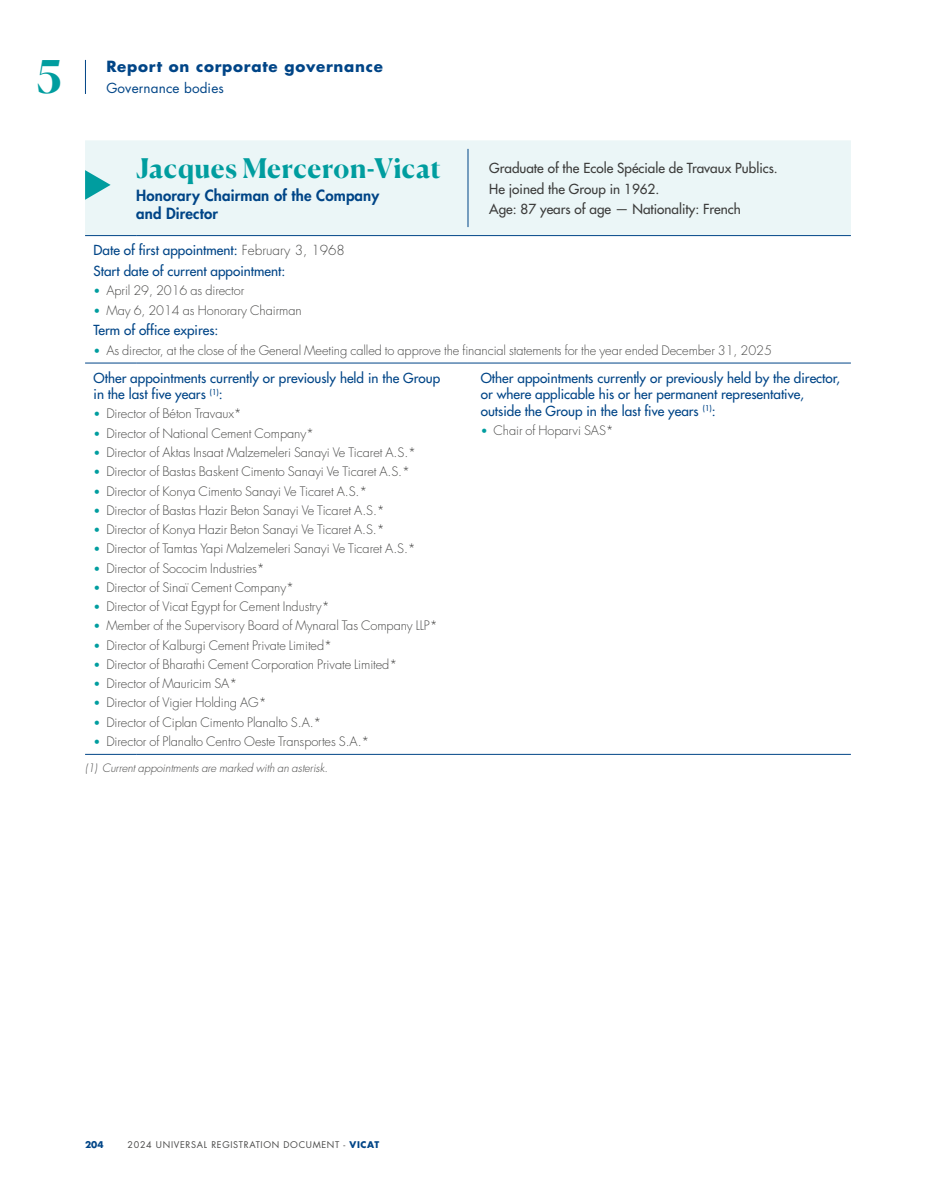
<style>
.page{position:relative;width:936px;height:1191px;background:#fff}
.page>*{position:absolute;margin:0;border:0;box-sizing:border-box;transform-origin:0 0}
.t1{font:700 45px "Canela";color:#009d9f}
.t2{font:700 27px "Canela";letter-spacing:.02em;color:#009d9f}
.t3{font:800 15px/18px "Futura Std";letter-spacing:.01em;color:#004587}
.t4{font:700 15px "Futura Std";letter-spacing:.05em;color:#004587}
.t5{font:500 13.5px/16.5px "Futura Std";color:#004587}
.t6{font:500 13.5px/20.7px "Futura Std";color:#3c3c3b}
.t7{font:13.5px "Futura Std";letter-spacing:.01em;color:#004587}
.t8{font:300 12.75px "Futura Std";letter-spacing:-.005em;color:#4a4a49}
.t9{font:italic 300 11.25px "Futura Std";letter-spacing:-.005em;color:#4a4a49}
.t10{font:9px "Futura Std";letter-spacing:.075em;color:#4a4a49}
.t11{font:700 9px "Futura Std";color:#004587}
.s1{font-weight:300;color:#4a4a49}
.s2{font-size:11.25px;color:#009d9f}
.s3{font-weight:700;color:#004587}
</style>
<div class="page">
<div style="left:85px;top:140px;width:765px;height:95px;background:#ebf6f7"></div>
<hr style="left:85px;top:235px;width:51px;height:1px;background:#004587">
<hr style="left:136px;top:235px;width:332px;height:1px;background:#004587">
<hr style="left:468px;top:235px;width:382px;height:1px;background:#004587">
<hr style="left:85px;top:363px;width:51px;height:1px;background:#004587">
<hr style="left:136px;top:363px;width:332px;height:1px;background:#004587">
<hr style="left:468px;top:363px;width:382px;height:1px;background:#004587">
<hr style="left:85px;top:754px;width:51px;height:1px;background:#004587">
<hr style="left:136px;top:754px;width:332px;height:1px;background:#004587">
<hr style="left:468px;top:754px;width:382px;height:1px;background:#004587">
<hr style="left:467px;top:149px;width:1px;height:78px;background:#004587">
<svg style="left:85px;top:170px;width:26px;height:30px"></svg>
<hr style="left:85px;top:60px;width:1px;height:34px;background:#004587">
<h1 class="t1" style="left:37px;top:41px;width:26px">5</h1>
<p class="t4" style="left:106px;top:57px;width:278px">Report on corporate governance</p>
<p class="t7" style="left:106px;top:79px;width:119px">Governance bodies</p>
<h2 class="t2" style="left:136px;top:147px;width:306px">Jacques Merceron-Vicat</h2>
<p class="t3" style="left:136px;top:186px;width:245px">Honorary Chairman of the Company and Director</p>
<p class="t6" style="left:489px;top:157px;width:290px">Graduate of the Ecole Spéciale de Travaux Publics.<br>He joined the Group in 1962.<br>Age: 87 years of age — Nationality: French</p>
<p class="t5" style="left:94px;top:240px;width:253px;line-height:20.7px">Date of first appointment: <span class="s1">February 3, 1968<br></span>Start date of current appointment:</p>
<p class="t8" style="left:94px;top:283px;width:152px"><span class="s2">•</span> April 29, 2016 as director</p>
<p class="t8" style="left:94px;top:302px;width:210px"><span class="s2">•</span> May 6, 2014 as Honorary Chairman</p>
<p class="t5" style="left:94px;top:322px;width:126px">Term of office expires:</p>
<p class="t8" style="left:94px;top:342px;width:679px"><span class="s2">•</span> As director, at the close of the General Meeting called to approve the financial statements for the year ended December 31, 2025</p>
<p class="t5" style="left:94px;top:369px;width:348px">Other appointments currently or previously held in the Group in the last five years <sup>(1)</sup>:</p>
<p class="t8" style="left:94px;top:406px;width:150px"><span class="s2">•</span> Director of Béton Travaux*</p>
<p class="t8" style="left:94px;top:425px;width:222px"><span class="s2">•</span> Director of National Cement Company*</p>
<p class="t8" style="left:94px;top:444px;width:324px"><span class="s2">•</span> Director of Aktas Insaat Malzemeleri Sanayi Ve Ticaret A.S.*</p>
<p class="t8" style="left:94px;top:464px;width:318px"><span class="s2">•</span> Director of Bastas Baskent Cimento Sanayi Ve Ticaret A.S.*</p>
<p class="t8" style="left:94px;top:483px;width:275px"><span class="s2">•</span> Director of Konya Cimento Sanayi Ve Ticaret A.S.*</p>
<p class="t8" style="left:94px;top:502px;width:293px"><span class="s2">•</span> Director of Bastas Hazir Beton Sanayi Ve Ticaret A.S.*</p>
<p class="t8" style="left:94px;top:521px;width:292px"><span class="s2">•</span> Director of Konya Hazir Beton Sanayi Ve Ticaret A.S.*</p>
<p class="t8" style="left:94px;top:541px;width:324px"><span class="s2">•</span> Director of Tamtas Yapi Malzemeleri Sanayi Ve Ticaret A.S.*</p>
<p class="t8" style="left:94px;top:560px;width:173px"><span class="s2">•</span> Director of Sococim Industries*</p>
<p class="t8" style="left:94px;top:579px;width:202px"><span class="s2">•</span> Director of Sinaï Cement Company*</p>
<p class="t8" style="left:94px;top:598px;width:237px"><span class="s2">•</span> Director of Vicat Egypt for Cement Industry*</p>
<p class="t8" style="left:94px;top:618px;width:346px"><span class="s2">•</span> Member of the Supervisory Board of Mynaral Tas Company LLP*</p>
<p class="t8" style="left:94px;top:637px;width:240px"><span class="s2">•</span> Director of Kalburgi Cement Private Limited*</p>
<p class="t8" style="left:94px;top:656px;width:305px"><span class="s2">•</span> Director of Bharathi Cement Corporation Private Limited*</p>
<p class="t8" style="left:94px;top:675px;width:145px"><span class="s2">•</span> Director of Mauricim SA*</p>
<p class="t8" style="left:94px;top:695px;width:174px"><span class="s2">•</span> Director of Vigier Holding AG*</p>
<p class="t8" style="left:94px;top:714px;width:229px"><span class="s2">•</span> Director of Ciplan Cimento Planalto S.A.*</p>
<p class="t8" style="left:94px;top:733px;width:277px"><span class="s2">•</span> Director of Planalto Centro Oeste Transportes S.A.*</p>
<p class="t5" style="left:480px;top:369px;width:361px">Other appointments currently or previously held by the director, or where applicable his or her permanent representative, outside the Group in the last five years <sup>(1)</sup>:</p>
<p class="t8" style="left:480px;top:422px;width:134px"><span class="s2">•</span> Chair of Hoparvi SAS*</p>
<p class="t9" style="left:85px;top:761px;width:244px">(1) Current appointments are marked with an asterisk.</p>
<p class="t11" style="left:85px;top:1139px;width:20px">204</p>
<p class="t10" style="left:128px;top:1139px;width:253px">2024 UNIVERSAL REGISTRATION DOCUMENT - <span class="s3">VICAT</span></p>
</div>
